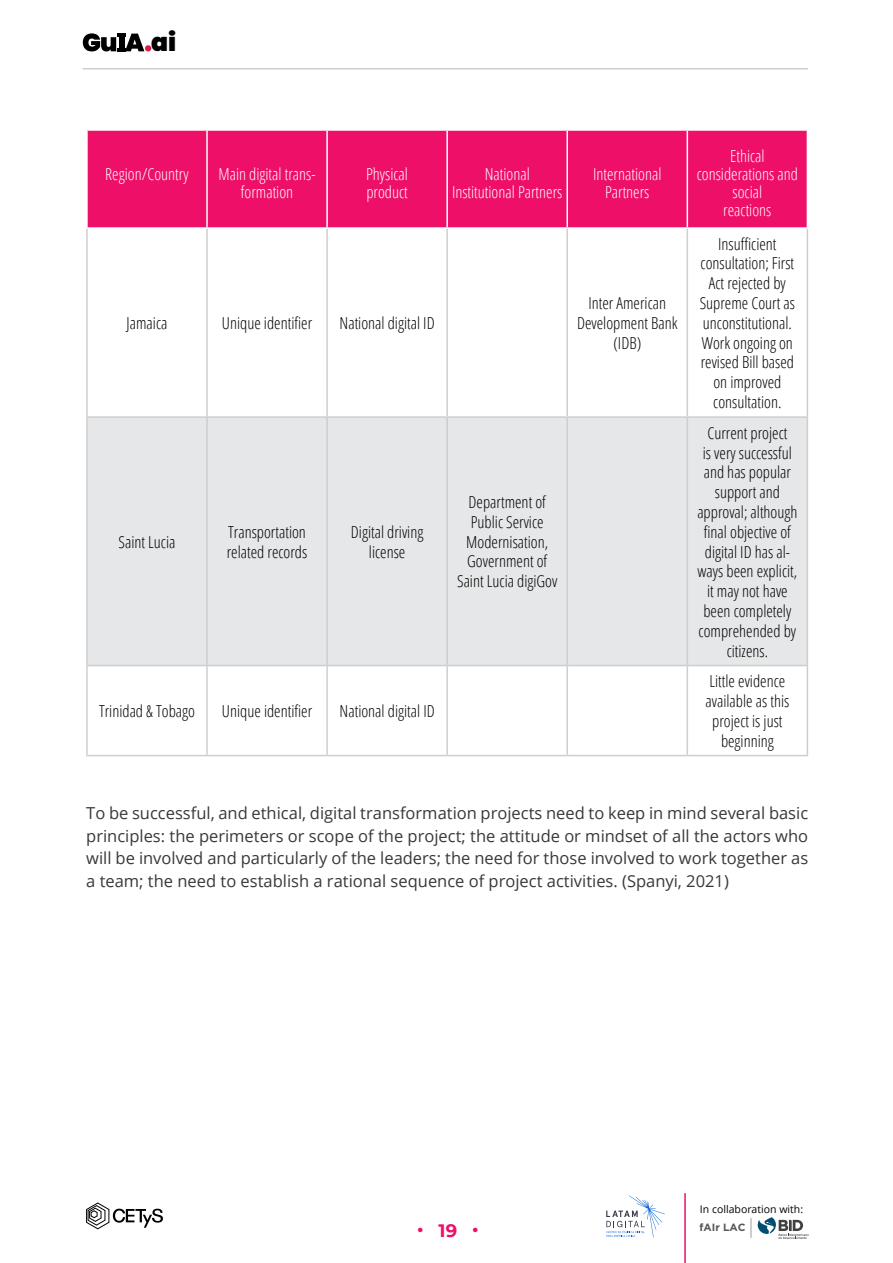
<style>
.page{position:relative;width:893px;height:1263px;background:#fff}
.page>*{position:absolute;margin:0;border:0;box-sizing:border-box;transform-origin:0 0}
.t1{font:900 25.05px "Poppins";color:#000}
.t2{font:700 18px "Montserrat Alternates";color:#ed0f68}
.t3{font:300 condensed 16.5px/19.8px "Open Sans";color:#000;text-align:center}
.t4{font:16.5px/22.5px "Open Sans";color:#383839;text-align:justify}
.t5{font:300 condensed 16.5px/18px "Open Sans";color:#fff;text-align:center}
.t6{font:10.5px "Open Sans";color:#000}
.t7{font:700 10.5px "Gotham";color:#575757}
</style>
<div class="page">
<svg style="left:83px;top:33px;width:61px;height:18px"></svg>
<div style="left:145px;top:45px;width:6px;height:7px;background:#da1d42;border-radius:50%"></div>
<hr style="left:83px;top:68px;width:725px;height:2px;background:#cdcecf">
<svg style="left:86px;top:1202px;width:77px;height:27px"></svg>
<svg style="left:606px;top:1195px;width:59px;height:42px"></svg>
<svg style="left:750px;top:1217px;width:59px;height:22px"></svg>
<hr style="left:684px;top:1193px;width:2px;height:70px;background:#ed0f68">
<div style="left:88px;top:131px;width:719px;height:96px;background:#ed0f68"></div>
<div style="left:88px;top:418px;width:719px;height:247px;background:#e6e7e8"></div>
<hr style="left:86px;top:229px;width:2px;height:187px;background:#cdcecf">
<hr style="left:206px;top:229px;width:2px;height:187px;background:#cdcecf">
<hr style="left:326px;top:229px;width:2px;height:187px;background:#cdcecf">
<hr style="left:446px;top:229px;width:2px;height:187px;background:#cdcecf">
<hr style="left:566px;top:229px;width:2px;height:187px;background:#cdcecf">
<hr style="left:687px;top:229px;width:1px;height:187px;background:#cdcecf">
<hr style="left:807px;top:229px;width:1px;height:187px;background:#cdcecf">
<hr style="left:86px;top:416px;width:121px;height:2px;background:#cdcecf">
<hr style="left:86px;top:418px;width:2px;height:247px;background:#cdcecf">
<hr style="left:207px;top:416px;width:120px;height:2px;background:#cdcecf">
<hr style="left:206px;top:418px;width:2px;height:247px;background:#cdcecf">
<hr style="left:327px;top:416px;width:120px;height:2px;background:#cdcecf">
<hr style="left:326px;top:418px;width:2px;height:247px;background:#cdcecf">
<hr style="left:447px;top:416px;width:120px;height:2px;background:#cdcecf">
<hr style="left:446px;top:418px;width:2px;height:247px;background:#cdcecf">
<hr style="left:567px;top:416px;width:120px;height:2px;background:#cdcecf">
<hr style="left:566px;top:418px;width:2px;height:247px;background:#cdcecf">
<hr style="left:687px;top:416px;width:121px;height:2px;background:#cdcecf">
<hr style="left:687px;top:418px;width:1px;height:247px;background:#cdcecf">
<hr style="left:807px;top:418px;width:1px;height:247px;background:#cdcecf">
<hr style="left:86px;top:665px;width:121px;height:1px;background:#cdcecf">
<hr style="left:86px;top:666px;width:2px;height:89px;background:#cdcecf">
<hr style="left:207px;top:665px;width:120px;height:1px;background:#cdcecf">
<hr style="left:206px;top:666px;width:2px;height:89px;background:#cdcecf">
<hr style="left:327px;top:665px;width:120px;height:1px;background:#cdcecf">
<hr style="left:326px;top:666px;width:2px;height:89px;background:#cdcecf">
<hr style="left:447px;top:665px;width:120px;height:1px;background:#cdcecf">
<hr style="left:446px;top:666px;width:2px;height:89px;background:#cdcecf">
<hr style="left:567px;top:665px;width:120px;height:1px;background:#cdcecf">
<hr style="left:566px;top:666px;width:2px;height:89px;background:#cdcecf">
<hr style="left:687px;top:665px;width:121px;height:1px;background:#cdcecf">
<hr style="left:687px;top:666px;width:1px;height:89px;background:#cdcecf">
<hr style="left:807px;top:666px;width:1px;height:89px;background:#cdcecf">
<hr style="left:86px;top:755px;width:121px;height:1px;background:#cdcecf">
<hr style="left:207px;top:755px;width:120px;height:1px;background:#cdcecf">
<hr style="left:327px;top:755px;width:120px;height:1px;background:#cdcecf">
<hr style="left:447px;top:755px;width:120px;height:1px;background:#cdcecf">
<hr style="left:567px;top:755px;width:120px;height:1px;background:#cdcecf">
<hr style="left:687px;top:755px;width:121px;height:1px;background:#cdcecf">
<hr style="left:206px;top:131px;width:2px;height:96px;background:#fff">
<hr style="left:326px;top:131px;width:2px;height:96px;background:#fff">
<hr style="left:446px;top:131px;width:2px;height:96px;background:#fff">
<hr style="left:566px;top:131px;width:2px;height:96px;background:#fff">
<hr style="left:687px;top:131px;width:1px;height:96px;background:#fff">
<h1 class="t1" style="left:151px;top:28px;width:27px">ai</h1>
<p class="t5" style="left:105px;top:164px;width:85px">Region/Country</p>
<p class="t5" style="left:218px;top:164px;width:99px">Main digital trans&shy;formation</p>
<p class="t5" style="left:366px;top:164px;width:43px;text-align:left">Physical product</p>
<p class="t5" style="left:452px;top:164px;width:112px">National<br>Institutional Partners</p>
<p class="t5" style="left:593px;top:164px;width:70px">International<br>Partners</p>
<p class="t3" style="left:127px;top:312px;width:42px">Jamaica</p>
<p class="t3" style="left:222px;top:312px;width:92px">Unique identifier</p>
<p class="t3" style="left:340px;top:312px;width:97px">National digital ID</p>
<p class="t3" style="left:577px;top:293px;width:102px">Inter American<br>Development Bank (IDB)</p>
<p class="t3" style="left:119px;top:531px;width:58px">Saint Lucia</p>
<p class="t3" style="left:227px;top:521px;width:82px;text-align:left">Transportation related records</p>
<p class="t3" style="left:351px;top:521px;width:74px">Digital driving license</p>
<p class="t3" style="left:457px;top:492px;width:102px">Department of<br>Public Service<br>Modernisation,<br>Government of<br>Saint Lucia digiGov</p>
<p class="t3" style="left:99px;top:700px;width:97px">Trinidad &amp; Tobago</p>
<p class="t3" style="left:222px;top:700px;width:92px">Unique identifier</p>
<p class="t3" style="left:340px;top:700px;width:97px">National digital ID</p>
<p class="t5" style="left:697px;top:146px;width:103px">Ethical considerations and social<br>reactions</p>
<p class="t3" style="left:700px;top:233px;width:97px">Insufficient consultation; First<br>Act rejected by<br>Supreme Court as unconstitutional.<br>Work ongoing on revised Bill based on improved consultation.</p>
<p class="t3" style="left:697px;top:422px;width:102px">Current project<br>is very successful and has popular support and approval; although final objective of digital ID has al&shy;ways been explicit, it may not have been completely comprehended by citizens.</p>
<p class="t3" style="left:705px;top:671px;width:85px">Little evidence available as this project is just beginning</p>
<p class="t4" style="left:86px;top:802px;width:723px">To be successful, and ethical, digital transformation projects need to keep in mind several basic principles: the perimeters or scope of the project; the attitude or mindset of all the actors who will be involved and particularly of the leaders; the need for those involved to work together as a team; the need to establish a rational sequence of project activities. (Spanyi, 2021)</p>
<p class="t6" style="left:700px;top:1202px;width:105px">In collaboration with:</p>
<p class="t2" style="left:417px;top:1216px;width:63px">•19•</p>
<p class="t7" style="left:700px;top:1220px;width:47px">fAIr LAC</p>
</div>
